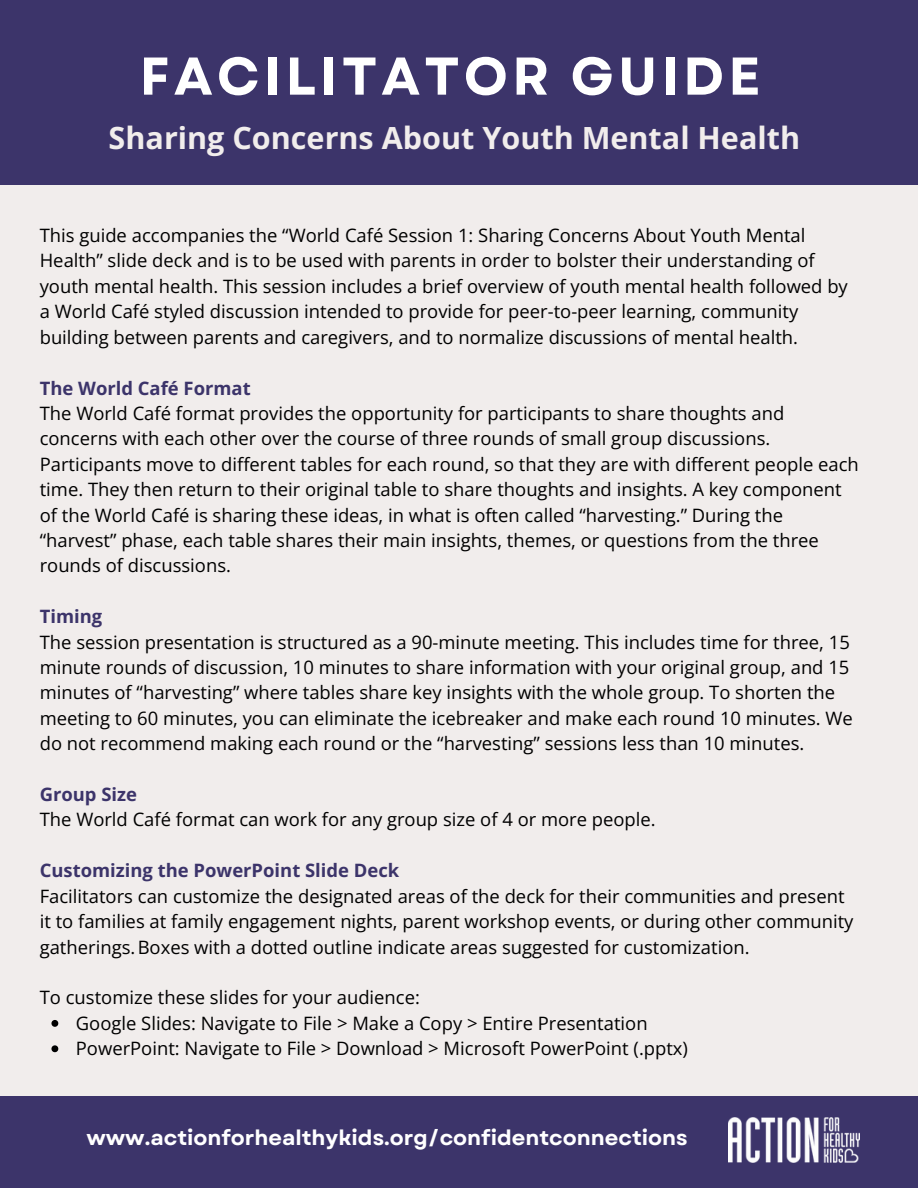
<style>
.page{position:relative;width:918px;height:1188px;background:#f1edec}
.page>*{position:absolute;margin:0;border:0;box-sizing:border-box;transform-origin:0 0}
.t1{font:700 53.1px "Garet";letter-spacing:.08em;color:#fff}
.t2{font:700 30.6px "Open Sans";color:#f1edec}
.t3{font:700 21px "Garet";color:#fff}
.t4{font:18.45px/25.3px "Open Sans";color:#000}
.t5{font:700 18.45px "Open Sans";color:#3c346a}
</style>
<div class="page">
<div style="left:0;top:1096px;width:918px;height:92px;background:#3c346a"></div>
<img style="left:729px;top:1117px;width:130px;height:45px">
<svg style="left:51px;top:1020px;width:7px;height:7px"></svg>
<svg style="left:51px;top:1045px;width:7px;height:7px"></svg>
<div style="left:0;top:0;width:918px;height:185px;background:#3c346a"></div>
<p class="t1" style="left:140px;top:38px;width:622px">FACILITATOR GUIDE</p>
<h3 class="t2" style="left:109px;top:116px;width:693px">Sharing Concerns About Youth Mental Health</h3>
<h2 class="t4" style="left:40px;top:222px;width:810px">This guide accompanies the “World Café Session 1: Sharing Concerns About Youth Mental Health” slide deck and is to be used with parents in order to bolster their understanding of youth mental health. This session includes a brief overview of youth mental health followed by a World Café styled discussion intended to provide for peer-to-peer learning, community building between parents and caregivers, and to normalize discussions of mental health.</h2>
<p class="t5" style="left:40px;top:375px;width:212px">The World Café Format</p>
<p class="t4" style="left:40px;top:400px;width:821px">The World Café format provides the opportunity for participants to share thoughts and concerns with each other over the course of three rounds of small group discussions.<br>Participants move to different tables for each round, so that they are with different people each time. They then return to their original table to share thoughts and insights. A key component of the World Café is sharing these ideas, in what is often called “harvesting.” During the “harvest” phase, each table shares their main insights, themes, or questions from the three rounds of discussions.</p>
<p class="t5" style="left:40px;top:603px;width:64px">Timing</p>
<p class="t4" style="left:40px;top:629px;width:815px">The session presentation is structured as a 90-minute meeting. This includes time for three, 15 minute rounds of discussion, 10 minutes to share information with your original group, and 15 minutes of “harvesting” where tables share key insights with the whole group. To shorten the meeting to 60 minutes, you can eliminate the icebreaker and make each round 10 minutes. We do not recommend making each round or the “harvesting” sessions less than 10 minutes.</p>
<p class="t5" style="left:40px;top:781px;width:99px">Group Size</p>
<p class="t4" style="left:40px;top:807px;width:617px">The World Café format can work for any group size of 4 or more people.</p>
<p class="t5" style="left:40px;top:858px;width:361px">Customizing the PowerPoint Slide Deck</p>
<p class="t4" style="left:40px;top:883px;width:815px">Facilitators can customize the designated areas of the deck for their communities and present it to families at family engagement nights, parent workshop events, or during other community gatherings.Boxes with a dotted outline indicate areas suggested for customization.</p>
<p class="t4" style="left:40px;top:984px;width:382px">To customize these slides for your audience:</p>
<p class="t4" style="left:76px;top:1010px;width:573px">Google Slides: Navigate to File &gt; Make a Copy &gt; Entire Presentation</p>
<p class="t4" style="left:76px;top:1035px;width:614px">PowerPoint: Navigate to File &gt; Download &gt; Microsoft PowerPoint (.pptx)</p>
<p class="t3" style="left:86px;top:1123px;width:603px">www.actionforhealthykids.org/confidentconnections</p>
</div>
